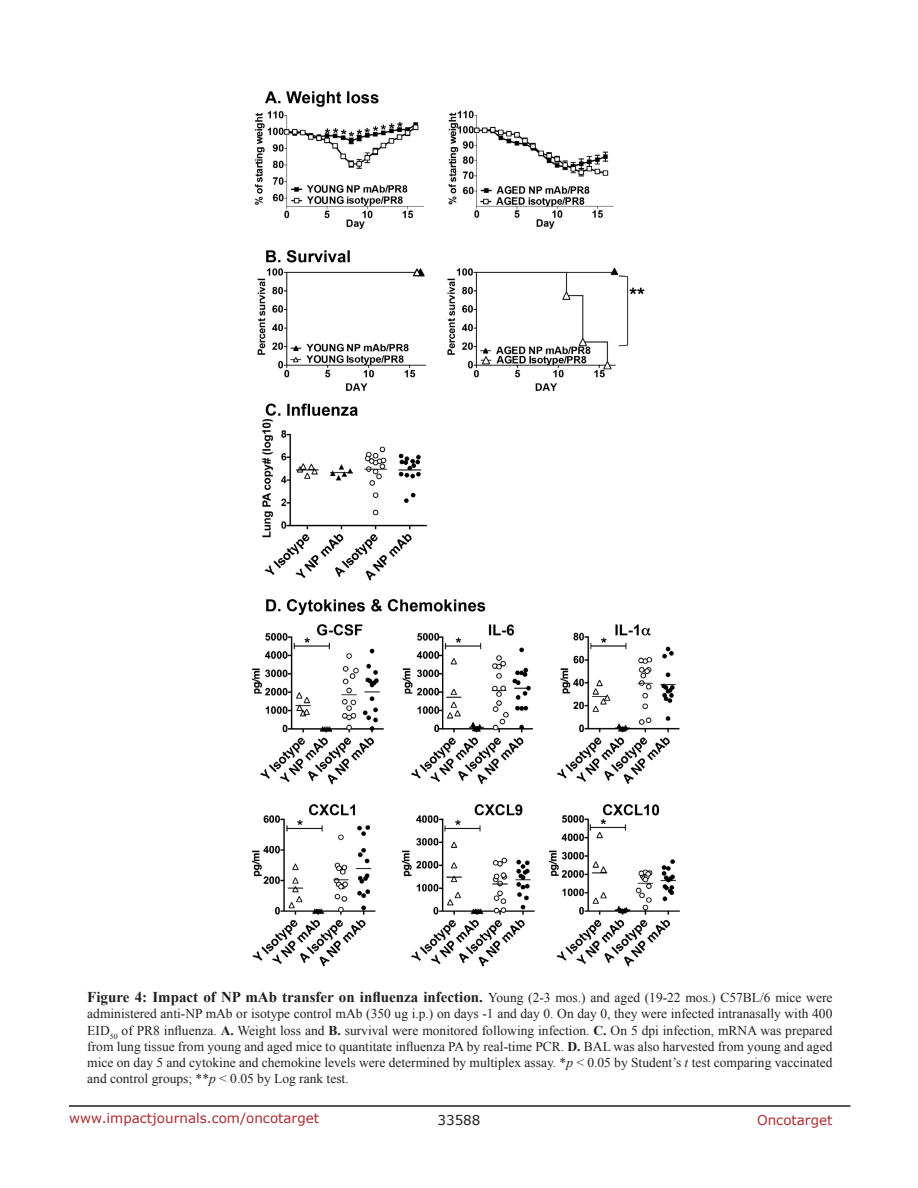
<style>
.page{position:relative;width:918px;height:1188px;background:#fff}
.page>*{position:absolute;margin:0;border:0;box-sizing:border-box;transform-origin:0 0}
.t1{font:700 15px "Times New Roman";color:#221f22}
.t2{font:13.5px/16.2px "Times New Roman";color:#221f22;text-align:justify}
.t3{font:13.5px "Verdana";color:#ac2b31}
.t4{font:13.5px "Verdana";color:#221f22}
.s1{font-weight:400;font-size:13.5px}
.s2{font-weight:700}
.s3{font-style:italic}
</style>
<div class="page">
<hr style="left:69px;top:1105px;width:781px;height:2px;background:#231f20">
<img style="left:251px;top:91px;width:429px;height:876px">
<p class="t1" style="left:87px;top:987px;width:747px">Figure 4: Impact of NP mAb transfer on influenza infection. <span class="s1">Young (2-3 mos.) and aged (19-22 mos.) C57BL/6 mice were</span></p>
<p class="t2" style="left:87px;top:1006px;width:747px">administered anti-NP mAb or isotype control mAb (350 ug i.p.) on days -1 and day 0. On day 0, they were infected intranasally with 400<br>EID<sub>50</sub> of PR8 influenza. <span class="s2">A.</span> Weight loss and <span class="s2">B.</span> survival were monitored following infection. <span class="s2">C.</span> On 5 dpi infection, mRNA was prepared from lung tissue from young and aged mice to quantitate influenza PA by real-time PCR. <span class="s2">D.</span> BAL was also harvested from young and aged mice on day 5 and cytokine and chemokine levels were determined by multiplex assay. *<span class="s3">p</span> &lt; 0.05 by Student’s <span class="s3">t</span> test comparing vaccinated and control groups; **<span class="s3">p</span> &lt; 0.05 by Log rank test.</p>
<p class="t3" style="left:69px;top:1109px;width:252px">www.impactjournals.com/oncotarget</p>
<p class="t4" style="left:438px;top:1111px;width:44px">33588</p>
<p class="t3" style="left:757px;top:1111px;width:77px">Oncotarget</p>
</div>
